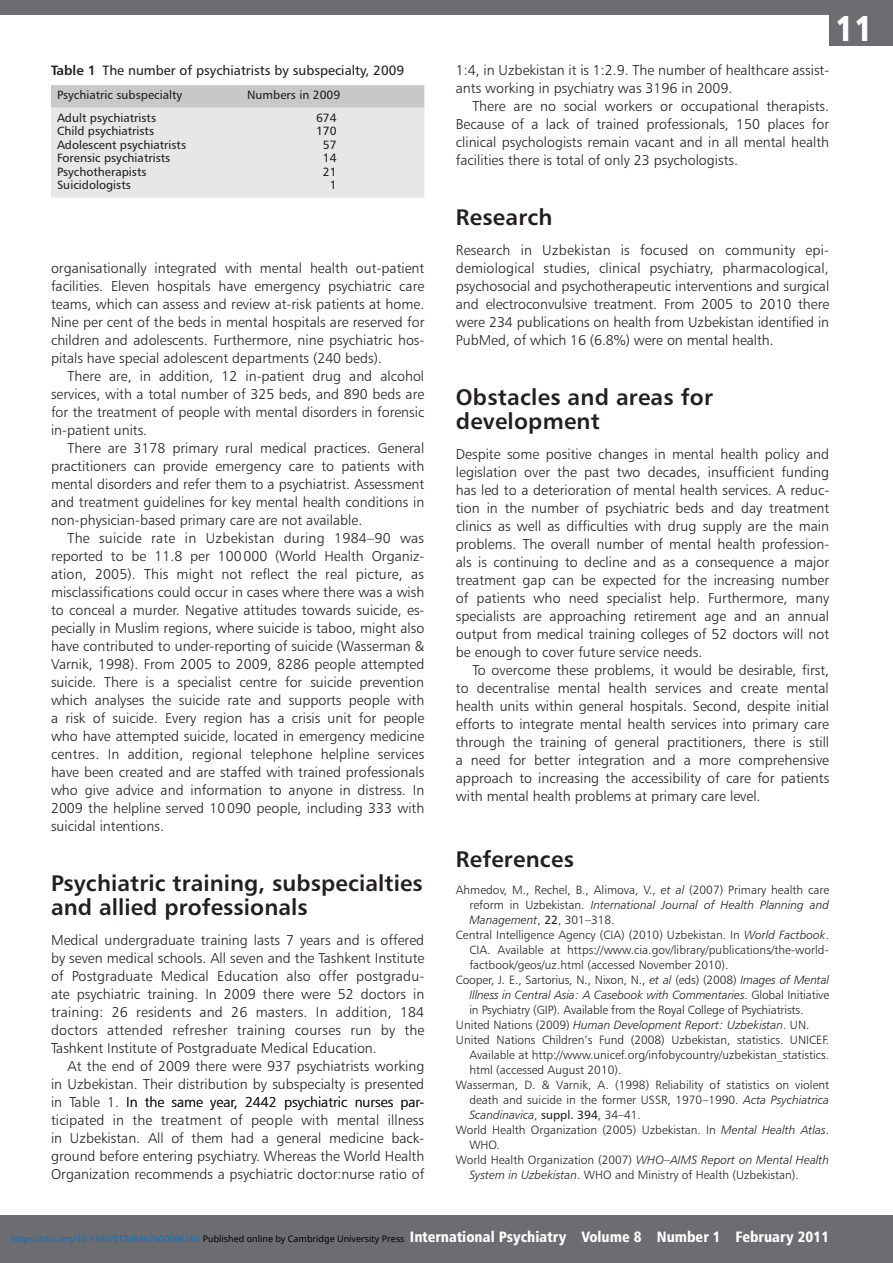
<style>
.page{position:relative;width:893px;height:1263px;background:#fff}
.page>*{position:absolute;margin:0;border:0;box-sizing:border-box;transform-origin:0 0}
.t1{font:36px "Humanist 777 BT Black Condensed B";color:#fff}
.Subhead1{font:22.5px/24px "Humanist 777 BT Bold B";letter-spacing:.005em;color:#231f20}
.t2{font:15px "Humanist 777 BT Black Condensed B";color:#fff}
.Body_text{font:14.25px/18px "Humanist 777 BT Light B";color:#231f20;text-align:justify}
.Noindent{font:14.25px/18px "Humanist 777 BT Light B";color:#231f20;text-align:justify}
.Box_head{font:13.5px "Humanist 777 BT Roman B";color:#231f20}
.References{font:12px/15px "Humanist 777 BT Light B";color:#231f20;text-align:justify}
.Box{font:12px "Humanist 777 BT Roman B";color:#231f20}
.References-2{font:12px "Humanist 777 BT Light Italic B";color:#231f20}
.t3{font:9px "Noto Sans";color:#0172cf}
.s1{font-family:"Humanist 777 BT Bold B"}
.s2{font-family:"Humanist 777 BT Light Italic B"}
.s3{font-family:"Humanist 777 BT Roman B"}
.s4{font-family:"Humanist 777 BT Light B"}
.s5{color:#000}
</style>
<div class="page">
<div style="left:0;top:1215px;width:893px;height:48px;background:#6c6d70"></div>
<div style="left:829px;top:0;width:64px;height:46px;background:#6c6d70"></div>
<div style="left:0;top:0;width:893px;height:15px;background:#6c6d70"></div>
<svg style="left:51px;top:85px;width:373px;height:113px;background:#e0e1e2"></svg>
<p class="Box_head" style="left:51px;top:62px;width:355px"><span class="s1">Table 1</span> The number of psychiatrists by subspecialty, 2009</p>
<p class="Box" style="left:57px;top:88px;width:127px">Psychiatric subspecialty</p>
<p class="Box" style="left:247px;top:88px;width:95px">Numbers in 2009</p>
<p class="Box" style="left:57px;top:110px;width:101px">Adult psychiatrists</p>
<p class="Box" style="left:316px;top:110px;width:22px">674</p>
<p class="Box" style="left:57px;top:124px;width:99px">Child psychiatrists</p>
<p class="Box" style="left:316px;top:124px;width:22px">170</p>
<p class="Box" style="left:57px;top:137px;width:131px">Adolescent psychiatrists</p>
<p class="Box" style="left:323px;top:137px;width:15px">57</p>
<p class="Box" style="left:57px;top:151px;width:115px">Forensic psychiatrists</p>
<p class="Box" style="left:323px;top:151px;width:15px">14</p>
<p class="Box" style="left:57px;top:164px;width:91px">Psychotherapists</p>
<p class="Box" style="left:323px;top:164px;width:15px">21</p>
<p class="Box" style="left:57px;top:178px;width:75px">Suicidologists</p>
<p class="Box" style="left:330px;top:178px;width:8px">1</p>
<p class="Body_text" style="left:51px;top:259px;width:375px">organisationally integrated with mental health out-patient facilities. Eleven hospitals have emergency psychiatric care teams, which can assess and review at-risk patients at home.<br>Nine per cent of the beds in mental hospitals are reserved for children and adolescents. Furthermore, nine psychiatric hos&shy;pitals have special adolescent departments (240 beds).</p>
<p class="Body_text" style="left:51px;top:367px;width:375px;text-indent:16px">There are, in addition, 12 in-patient drug and alcohol services, with a total number of 325 beds, and 890 beds are for the treatment of people with mental disorders in forensic in-patient units.</p>
<p class="Body_text" style="left:51px;top:439px;width:375px;text-indent:16px">There are 3178 primary rural medical practices. General practitioners can provide emergency care to patients with mental disorders and refer them to a psychiatrist. Assessment and treatment guidelines for key mental health conditions in non-physician-based primary care are not available.</p>
<p class="Body_text" style="left:51px;top:529px;width:375px;text-indent:16px">The suicide rate in Uzbekistan during 1984–90 was reported to be 11.8 per 100000 (World Health Organiz&shy;ation, 2005). This might not reflect the real picture, as misclassifications could occur in cases where there was a wish to conceal a murder. Negative attitudes towards suicide, es&shy;pecially in Muslim regions, where suicide is taboo, might also have contributed to under-reporting of suicide (Wasserman &amp; Varnik, 1998). From 2005 to 2009, 8286 people attempted suicide. There is a specialist centre for suicide prevention which analyses the suicide rate and supports people with a risk of suicide. Every region has a crisis unit for people who have attempted suicide, located in emergency medicine centres. In addition, regional telephone helpline services have been created and are staffed with trained professionals who give advice and information to anyone in distress. In 2009 the helpline served 10090 people, including 333 with suicidal intentions.</p>
<p class="Subhead1" style="left:51px;top:871px;width:373px">Psychiatric training, subspecialties and allied professionals</p>
<p class="Noindent" style="left:51px;top:931px;width:375px">Medical undergraduate training lasts 7 years and is offered by seven medical schools. All seven and the Tashkent Institute of Postgraduate Medical Education also offer postgradu&shy;ate psychiatric training. In 2009 there were 52 doctors in training: 26 residents and 26 masters. In addition, 184 doctors attended refresher training courses run by the Tashkent Institute of Postgraduate Medical Education.</p>
<p class="Body_text" style="left:51px;top:1057px;width:375px;text-indent:16px">At the end of 2009 there were 937 psychiatrists working in Uzbekistan. Their distribution by subspecialty is presented in Table 1. In the same year, 2442 psychiatric nurses par&shy;ticipated in the treatment of people with mental illness in Uzbekistan. All of them had a general medicine back&shy;ground before entering psychiatry. Whereas the World Health Organization recommends a psychiatric doctor:nurse ratio of</p>
<h1 class="t1" style="left:836px;top:6px;width:39px">11</h1>
<p class="Body_text" style="left:456px;top:60px;width:373px">1:4, in Uzbekistan it is 1:2.9. The number of healthcare assist&shy;ants working in psychiatry was 3196 in 2009.</p>
<p class="Body_text" style="left:456px;top:96px;width:375px;text-indent:16px">There are no social workers or occupational therapists.<br>Because of a lack of trained professionals, 150 places for clinical psychologists remain vacant and in all mental health facilities there is total of only 23 psychologists.</p>
<p class="Subhead1" style="left:456px;top:204px;width:98px">Research</p>
<p class="Noindent" style="left:456px;top:240px;width:375px">Research in Uzbekistan is focused on community epi&shy;demiological studies, clinical psychiatry, pharmacological, psychosocial and psychotherapeutic interventions and surgical and electroconvulsive treatment. From 2005 to 2010 there were 234 publications on health from Uzbekistan identified in PubMed, of which 16 (6.8%) were on mental health.</p>
<p class="Subhead1" style="left:456px;top:384px;width:259px">Obstacles and areas for development</p>
<p class="Noindent" style="left:456px;top:444px;width:375px">Despite some positive changes in mental health policy and legislation over the past two decades, insufficient funding has led to a deterioration of mental health services. A reduc&shy;tion in the number of psychiatric beds and day treatment clinics as well as difficulties with drug supply are the main problems. The overall number of mental health profession&shy;als is continuing to decline and as a consequence a major treatment gap can be expected for the increasing number of patients who need specialist help. Furthermore, many specialists are approaching retirement age and an annual output from medical training colleges of 52 doctors will not be enough to cover future service needs.</p>
<p class="Body_text" style="left:456px;top:660px;width:375px;text-indent:16px">To overcome these problems, it would be desirable, first, to decentralise mental health services and create mental health units within general hospitals. Second, despite initial efforts to integrate mental health services into primary care through the training of general practitioners, there is still a need for better integration and a more comprehensive approach to increasing the accessibility of care for patients with mental health problems at primary care level.</p>
<p class="Subhead1" style="left:456px;top:846px;width:120px">References</p>
<p class="References" style="left:469px;top:882px;width:361px;text-indent:-14px">Ahmedov, M., Rechel, B., Alimova, V., <span class="s2">et al</span> (2007) Primary health care reform in Uzbekistan. <span class="s2">International Journal of Health Planning and Management</span>, <span class="s3">22</span>, 301–318.</p>
<p class="References" style="left:469px;top:927px;width:361px;text-indent:-14px">Central Intelligence Agency (CIA) (2010) Uzbekistan. In <span class="s2">World Factbook</span>.<br>CIA. Available at https://www.cia.gov/library/publications/the-world&shy;factbook/geos/uz.html (accessed November 2010).</p>
<p class="References" style="left:469px;top:972px;width:361px;text-indent:-14px">Cooper, J. E., Sartorius, N., Nixon, N., <span class="s2">et al</span> (eds) (2008) <span class="s2">Images of Mental Illness in Central Asia: A Casebook with Commentaries</span>. Global Initiative in Psychiatry (GIP). Available from the Royal College of Psychiatrists.</p>
<p class="References-2" style="left:456px;top:1017px;width:355px"><span class="s4">United Nations (2009)</span> Human Development Report: Uzbekistan<span class="s4">. UN.</span></p>
<p class="References" style="left:469px;top:1032px;width:361px;text-indent:-14px">United Nations Children’s Fund (2008) Uzbekistan, statistics. UNICEF.<br>Available at http://www.unicef.org/infobycountry/uzbekistan_statistics. html (accessed August 2010).</p>
<p class="References" style="left:469px;top:1077px;width:361px;text-indent:-14px">Wasserman, D. &amp; Varnik, A. (1998) Reliability of statistics on violent death and suicide in the former USSR, 1970–1990. <span class="s2">Acta Psychiatrica Scandinavica</span>, <span class="s3">suppl. 394</span>, 34–41.</p>
<p class="References" style="left:469px;top:1122px;width:361px;text-indent:-14px">World Health Organization (2005) Uzbekistan. In <span class="s2">Mental Health Atlas</span>.<br>WHO.</p>
<p class="References" style="left:469px;top:1152px;width:361px;text-indent:-14px">World Health Organization (2007) <span class="s2">WHO–AIMS Report on Mental Health<br>System in Uzbekistan</span>. WHO and Ministry of Health (Uzbekistan).</p>
<p class="t2" style="left:410px;top:1227px;width:421px">International Psychiatry Volume 8 Number 1 February 2011</p>
<p class="t3" style="left:12px;top:1232px;width:394px">https://doi.org/10.1192/S1749367600006160 <span class="s5">Published online by Cambridge University Press</span></p>
</div>
